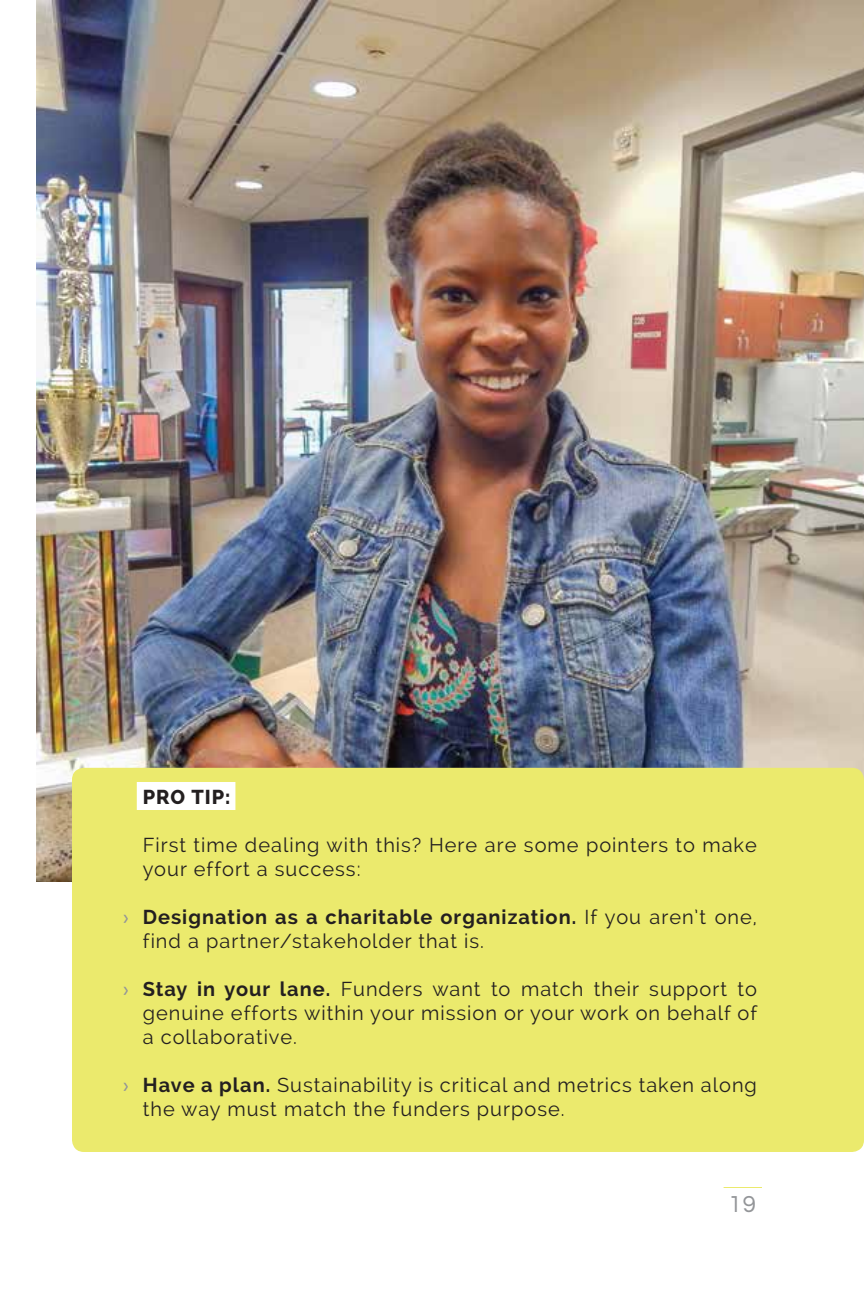
<style>
.page{position:relative;width:864px;height:1296px;background:#fff}
.page>*{position:absolute;margin:0;border:0;box-sizing:border-box;transform-origin:0 0}
.t1{font:24px "Questrial";color:#939598}
.t2{font:20px/24px "Raleway";letter-spacing:.05em;color:#231f20}
.t3{font:800 20px "Raleway";letter-spacing:.05em;color:#231f20}
.s1{font-family:"Questrial";color:#939598}
.s2{font-weight:700}
</style>
<div class="page">
<hr style="left:724px;top:1187px;width:38px;height:1px;background:#ebea6d">
<img style="left:36px;top:0;width:828px;height:882px">
<div style="left:72px;top:768px;width:792px;height:384px;background:#ebea6d;border-radius:12px"></div>
<div style="left:137px;top:782px;width:98px;height:28px;background:#fff"></div>
<p class="t3" style="left:143px;top:786px;width:89px">PRO TIP:</p>
<p class="t2" style="left:143px;top:833px;width:616px">First time dealing with this? Here are some pointers to make your effort a success:</p>
<p class="t2" style="left:143px;top:905px;width:616px;text-indent:-20px"><span class="s1">›</span> <span class="s2">Designation as a charitable organization.</span> If you aren’t one, find a partner/stakeholder that is.</p>
<p class="t2" style="left:143px;top:977px;width:616px;text-align:justify;text-indent:-20px"><span class="s1">›</span> <span class="s2">Stay in your lane.</span> Funders want to match their support to genuine efforts within your mission or your work on behalf of a collaborative.</p>
<p class="t2" style="left:143px;top:1073px;width:616px;text-indent:-20px"><span class="s1">›</span> <span class="s2">Have a plan.</span> Sustainability is critical and metrics taken along the way must match the funders purpose.</p>
<p class="t1" style="left:729px;top:1192px;width:29px">19</p>
</div>
